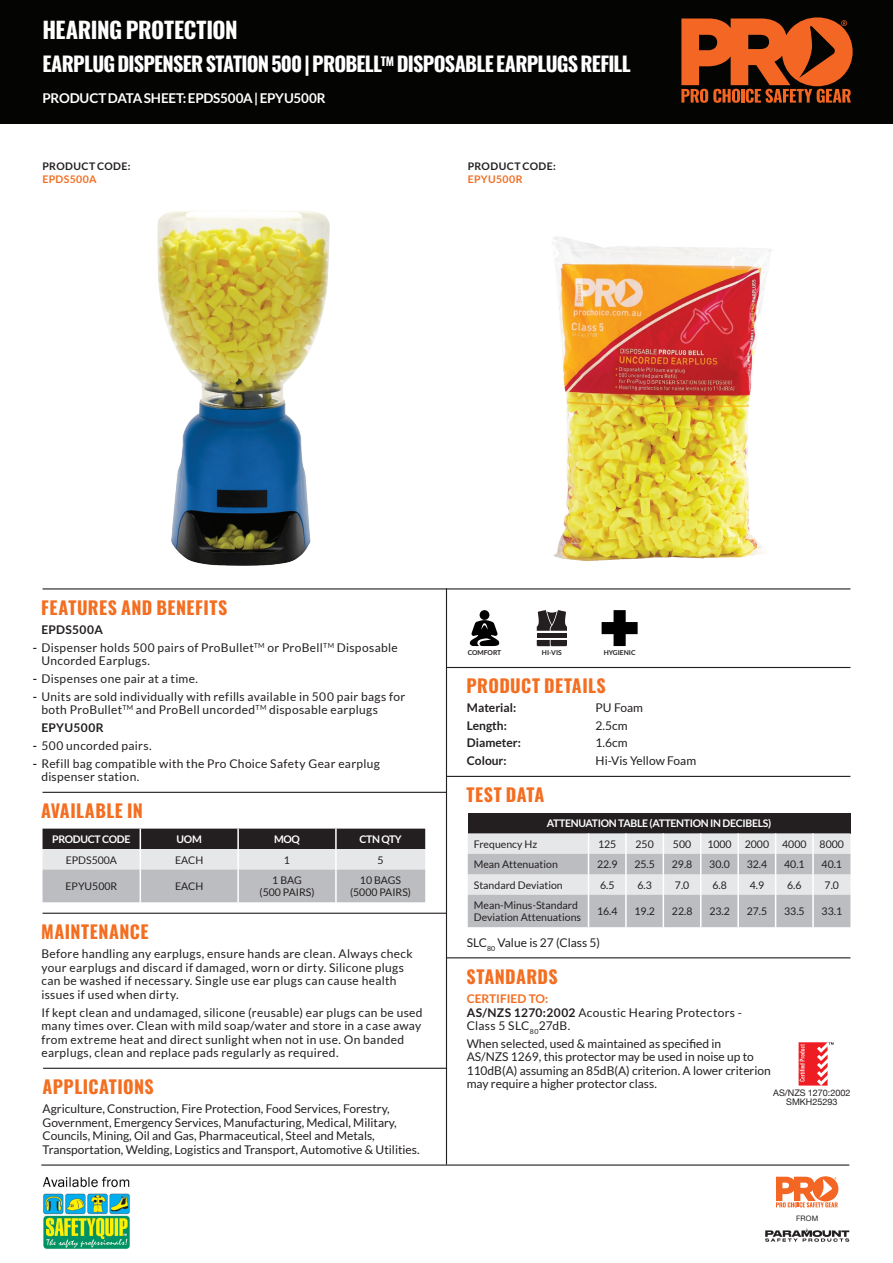
<style>
.page{position:relative;width:893px;height:1263px;background:#fff}
.page>*{position:absolute;margin:0;border:0;box-sizing:border-box;transform-origin:0 0}
.t1{font:700 22.5px "Oswald";letter-spacing:-.015em;color:#fff}
.t2{font:700 20.25px "Oswald";letter-spacing:-.035em;color:#fff}
.t3{font:700 18px "Oswald";letter-spacing:.025em;color:#f36e21}
.t4{font:700 13.5px "Lato";letter-spacing:-.015em;color:#fff}
.t5{font:12px/13.5px "Lato";letter-spacing:.02em;color:#231f20}
.t6{font:12px/13.5px "Lato";color:#231f20}
.t7{font:700 12px "Lato";color:#231f20}
.t8{font:700 12px "Lato";letter-spacing:.025em;color:#231f20}
.t9{font:10.5px/12.3px "Lato";color:#231f20;text-align:center}
.t10{font:700 10.5px "Lato";letter-spacing:-.03em;color:#fff}
.t11{font:700 10.5px/13.5px "Lato";letter-spacing:.035em;color:#231f20}
.t12{font:9px "Helvetica Neue";color:#231f20}
.t13{font:7.5px "Helvetica Neue";color:#231f20}
.t14{font:700 6.75px "Lato";color:#231f20}
.s1{color:#f36e21}
.s2{font-weight:700}
.s3{font-weight:700;color:#f36e21}
</style>
<div class="page">
<div style="left:0;top:0;width:893px;height:124px;background:#040503"></div>
<hr style="left:43px;top:588px;width:807px;height:1px;background:#231f20">
<hr style="left:446px;top:588px;width:1px;height:576px;background:#231f20">
<hr style="left:43px;top:792px;width:403px;height:1px;background:#231f20">
<hr style="left:43px;top:913px;width:403px;height:1px;background:#231f20">
<hr style="left:447px;top:667px;width:403px;height:1px;background:#231f20">
<hr style="left:446px;top:776px;width:404px;height:1px;background:#231f20">
<hr style="left:446px;top:957px;width:404px;height:1px;background:#231f20">
<svg style="left:799px;top:1042px;width:35px;height:43px"></svg>
<img style="left:552px;top:236px;width:220px;height:325px">
<img style="left:157px;top:210px;width:172px;height:355px">
<div style="left:468px;top:813px;width:382px;height:20px;background:#231f20"></div>
<svg style="left:468px;top:833px;width:382px;height:94px;background:#cecfd2"></svg>
<hr style="left:812px;top:874px;width:2px;height:21px;background:#fff">
<hr style="left:700px;top:895px;width:1px;height:32px;background:#fff">
<hr style="left:737px;top:895px;width:2px;height:32px;background:#fff">
<hr style="left:775px;top:895px;width:1px;height:32px;background:#fff">
<hr style="left:812px;top:895px;width:2px;height:32px;background:#fff">
<svg style="left:602px;top:610px;width:36px;height:36px"></svg>
<hr style="left:537px;top:633px;width:13px;height:4px;background:#231f20">
<svg style="left:537px;top:640px;width:30px;height:6px"></svg>
<hr style="left:551px;top:633px;width:16px;height:4px;background:#231f20">
<svg style="left:537px;top:610px;width:30px;height:21px"></svg>
<svg style="left:470px;top:620px;width:29px;height:26px"></svg>
<div style="left:480px;top:610px;width:9px;height:10px;background:#000;border-radius:50%"></div>
<hr style="left:41px;top:1164px;width:808px;height:1px;background:#231f20">
<svg style="left:776px;top:1176px;width:62px;height:31px"></svg>
<svg style="left:765px;top:1228px;width:84px;height:14px"></svg>
<svg style="left:43px;top:829px;width:382px;height:73px;background:#9f9ea0"></svg>
<hr style="left:237px;top:829px;width:2px;height:20px;background:#fff">
<hr style="left:335px;top:829px;width:2px;height:20px;background:#fff">
<hr style="left:43px;top:1068px;width:404px;height:1px;background:#231f20">
<svg style="left:681px;top:17px;width:172px;height:86px"></svg>
<img style="left:43px;top:1176px;width:87px;height:73px">
<p class="t1" style="left:43px;top:19px;width:197px">HEARING PROTECTION</p>
<p class="t2" style="left:43px;top:53px;width:590px">EARPLUG DISPENSER STATION 500 | PROBELL<sup>TM</sup> DISPOSABLE EARPLUGS REFILL</p>
<p class="t4" style="left:43px;top:90px;width:285px">PRODUCT DATA SHEET: EPDS500A | EPYU500R</p>
<p class="t11" style="left:43px;top:159px;width:90px">PRODUCT CODE:<br><span class="s1">EPDS500A</span></p>
<p class="t11" style="left:468px;top:159px;width:90px">PRODUCT CODE:<br><span class="s1">EPYU500R</span></p>
<p class="t3" style="left:41px;top:598px;width:187px">FEATURES AND BENEFITS</p>
<p class="t8" style="left:41px;top:623px;width:63px">EPDS500A</p>
<p class="t5" style="left:41px;top:641px;width:358px;text-indent:-9px"><span class="s2">-</span> Dispenser holds 500 pairs of ProBullet<sup>TM</sup> or ProBell<sup>TM</sup> Disposable<br>Uncorded Earplugs.</p>
<p class="t5" style="left:33px;top:672px;width:167px"><span class="s2">-</span> Dispenses one pair at a time.</p>
<p class="t5" style="left:41px;top:690px;width:365px;text-indent:-9px"><span class="s2">-</span> Units are sold individually with refills available in 500 pair bags for both ProBullet<sup>TM</sup> and ProBell uncorded<sup>TM</sup> disposable earplugs</p>
<p class="t8" style="left:41px;top:721px;width:64px">EPYU500R</p>
<p class="t5" style="left:33px;top:739px;width:120px"><span class="s2">-</span> 500 uncorded pairs.</p>
<p class="t5" style="left:41px;top:756px;width:340px;text-indent:-9px"><span class="s2">-</span> Refill bag compatible with the Pro Choice Safety Gear earplug dispenser station.</p>
<p class="t3" style="left:41px;top:801px;width:103px">AVAILABLE IN</p>
<p class="t10" style="left:52px;top:833px;width:80px">PRODUCT CODE</p>
<p class="t10" style="left:177px;top:833px;width:27px">UOM</p>
<p class="t10" style="left:274px;top:833px;width:27px">MOQ</p>
<p class="t10" style="left:359px;top:833px;width:44px">CTN QTY</p>
<p class="t9" style="left:66px;top:853px;width:53px">EPDS500A</p>
<p class="t9" style="left:175px;top:853px;width:30px">EACH</p>
<p class="t9" style="left:284px;top:853px;width:8px">1</p>
<p class="t9" style="left:378px;top:853px;width:8px">5</p>
<p class="t9" style="left:66px;top:880px;width:53px">EPYU500R</p>
<p class="t9" style="left:175px;top:880px;width:30px">EACH</p>
<p class="t9" style="left:260px;top:874px;width:56px">1 BAG<br>(500 PAIRS)</p>
<p class="t9" style="left:350px;top:874px;width:63px">10 BAGS (5000 PAIRS)</p>
<p class="t3" style="left:41px;top:922px;width:109px">MAINTENANCE</p>
<p class="t5" style="left:41px;top:947px;width:373px">Before handling any earplugs, ensure hands are clean. Always check your earplugs and discard if damaged, worn or dirty. Silicone plugs can be washed if necessary. Single use ear plugs can cause health issues if used when dirty.</p>
<p class="t5" style="left:41px;top:1005px;width:383px">If kept clean and undamaged, silicone (reusable) ear plugs can be used many times over. Clean with mild soap/water and store in a case away from extreme heat and direct sunlight when not in use. On banded earplugs, clean and replace pads regularly as required.</p>
<p class="t3" style="left:42px;top:1077px;width:113px">APPLICATIONS</p>
<p class="t6" style="left:43px;top:1102px;width:379px">Agriculture, Construction, Fire Protection, Food Services, Forestry, Government, Emergency Services, Manufacturing, Medical, Military, Councils, Mining, Oil and Gas, Pharmaceutical, Steel and Metals, Transportation, Welding, Logistics and Transport, Automotive &amp; Utilities.</p>
<p class="t14" style="left:468px;top:649px;width:35px">COMFORT</p>
<p class="t14" style="left:542px;top:649px;width:21px">HI-VIS</p>
<p class="t14" style="left:604px;top:649px;width:33px">HYGIENIC</p>
<p class="t3" style="left:467px;top:676px;width:141px">PRODUCT DETAILS</p>
<p class="t7" style="left:467px;top:701px;width:51px">Material:</p>
<p class="t7" style="left:467px;top:718px;width:42px">Length:</p>
<p class="t7" style="left:467px;top:736px;width:56px">Diameter:</p>
<p class="t7" style="left:467px;top:754px;width:41px">Colour:</p>
<p class="t5" style="left:596px;top:701px;width:49px">PU Foam</p>
<p class="t5" style="left:596px;top:718px;width:33px">2.5cm</p>
<p class="t5" style="left:596px;top:736px;width:33px">1.6cm</p>
<p class="t6" style="left:596px;top:754px;width:102px">Hi-Vis Yellow Foam</p>
<p class="t3" style="left:467px;top:785px;width:79px">TEST DATA</p>
<p class="t10" style="left:547px;top:817px;width:226px">ATTENUATION TABLE (ATTENTION IN DECIBELS)</p>
<p class="t9" style="left:474px;top:838px;width:65px">Frequency Hz</p>
<p class="t9" style="left:598px;top:838px;width:20px">125</p>
<p class="t9" style="left:635px;top:838px;width:20px">250</p>
<p class="t9" style="left:673px;top:838px;width:20px">500</p>
<p class="t9" style="left:707px;top:838px;width:26px">1000</p>
<p class="t9" style="left:745px;top:838px;width:26px">2000</p>
<p class="t9" style="left:782px;top:838px;width:26px">4000</p>
<p class="t9" style="left:820px;top:838px;width:26px">8000</p>
<p class="t9" style="left:474px;top:858px;width:86px">Mean Attenuation</p>
<p class="t9" style="left:597px;top:858px;width:22px">22.9</p>
<p class="t9" style="left:634px;top:858px;width:22px">25.5</p>
<p class="t9" style="left:672px;top:858px;width:22px">29.8</p>
<p class="t9" style="left:709px;top:858px;width:22px">30.0</p>
<p class="t9" style="left:747px;top:858px;width:22px">32.4</p>
<p class="t9" style="left:784px;top:858px;width:22px">40.1</p>
<p class="t9" style="left:822px;top:858px;width:22px">40.1</p>
<p class="t9" style="left:474px;top:879px;width:90px">Standard Deviation</p>
<p class="t9" style="left:600px;top:879px;width:16px">6.5</p>
<p class="t9" style="left:637px;top:879px;width:16px">6.3</p>
<p class="t9" style="left:675px;top:879px;width:16px">7.0</p>
<p class="t9" style="left:712px;top:879px;width:16px">6.8</p>
<p class="t9" style="left:750px;top:879px;width:16px">4.9</p>
<p class="t9" style="left:787px;top:879px;width:16px">6.6</p>
<p class="t9" style="left:825px;top:879px;width:16px">7.0</p>
<p class="t9" style="left:474px;top:899px;width:109px;text-align:left">Mean-Minus-Standard<br>Deviation Attenuations</p>
<p class="t9" style="left:597px;top:905px;width:22px">16.4</p>
<p class="t9" style="left:634px;top:905px;width:22px">19.2</p>
<p class="t9" style="left:672px;top:905px;width:22px">22.8</p>
<p class="t9" style="left:709px;top:905px;width:22px">23.2</p>
<p class="t9" style="left:747px;top:905px;width:22px">27.5</p>
<p class="t9" style="left:784px;top:905px;width:22px">33.5</p>
<p class="t9" style="left:822px;top:905px;width:22px">33.1</p>
<p class="t6" style="left:467px;top:935px;width:135px">SLC<sub>80</sub> Value is 27 (Class 5)</p>
<p class="t3" style="left:467px;top:967px;width:93px">STANDARDS</p>
<p class="t5" style="left:467px;top:992px;width:277px"><span class="s3">CERTIFIED TO:<br></span><span class="s2">AS/NZS 1270:2002</span> Acoustic Hearing Protectors -<br>Class 5 SLC<sub>80</sub>27dB.</p>
<p class="t6" style="left:467px;top:1037px;width:306px">When selected, used &amp; maintained as specified in<br>AS/NZS 1269, this protector may be used in noise up to 110dB(A) assuming an 85dB(A) criterion. A lower criterion may require a higher protector class.</p>
<p class="t12" style="left:773px;top:1086px;width:79px">AS/NZS 1270:2002</p>
<p class="t12" style="left:786px;top:1095px;width:53px">SMKH25293</p>
<p class="t13" style="left:796px;top:1212px;width:24px">FROM</p>
</div>
